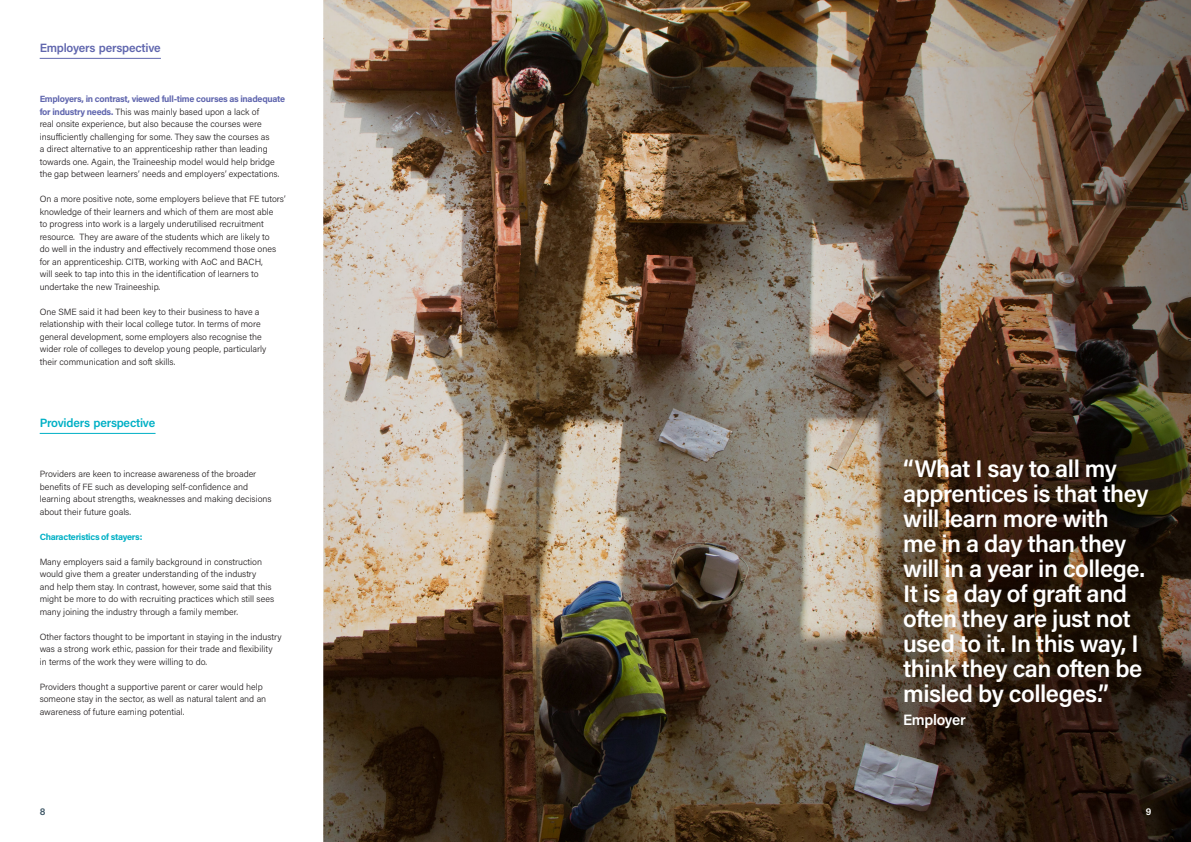
<style>
.page{position:relative;width:1191px;height:842px;background:#fff}
.page>*{position:absolute;margin:0;border:0;box-sizing:border-box;transform-origin:0 0}
.Big_quote{font:600 24px/25px "Acumin Pro";letter-spacing:-.02em;color:#fff}
.Big_quote-2{font:600 15px "Acumin Pro";letter-spacing:-.02em;color:#fff}
.t1{font:600 12px "Acumin Pro";letter-spacing:-.02em;color:#6066ae}
.t2{font:600 12px "Acumin Pro";letter-spacing:-.02em;color:#00b0c5}
.t3{font:600 10px "Acumin Pro";color:#425a69}
.t4{font:600 10px "Acumin Pro";color:#fff}
.t5{font:300 9px/12.5px "Acumin Pro";color:#231f20}
.t6{font:700 9px "Acumin Pro";letter-spacing:-.035em;color:#00b0c5}
.s1{font-weight:700;color:#6066ae}
</style>
<div class="page">
<img style="left:323px;top:0;width:868px;height:842px">
<hr style="left:40px;top:58px;width:121px;height:1px;background:#6066ae">
<hr style="left:40px;top:433px;width:115px;height:1px;background:#00b0c5">
<p class="t1" style="left:40px;top:40px;width:122px">Employers perspective</p>
<p class="t5" style="left:40px;top:92px;width:247px"><span class="s1">Employers, in contrast, viewed full-time courses as inadequate for industry needs.</span> This was mainly based upon a lack of<br>real onsite experience, but also because the courses were insufficiently challenging for some. They saw the courses as<br>a direct alternative to an apprenticeship rather than leading towards one. Again, the Traineeship model would help bridge the gap between learners’ needs and employers’ expectations.</p>
<p class="t5" style="left:40px;top:192px;width:247px">On a more positive note, some employers believe that FE tutors’ knowledge of their learners and which of them are most able<br>to progress into work is a largely underutilised recruitment resource. They are aware of the students which are likely to<br>do well in the industry and effectively recommend those ones for an apprenticeship. CITB, working with AoC and BACH,<br>will seek to tap into this in the identification of learners to undertake the new Traineeship.</p>
<p class="t5" style="left:40px;top:305px;width:228px">One SME said it had been key to their business to have a relationship with their local college tutor. In terms of more general development, some employers also recognise the wider role of colleges to develop young people, particularly their communication and soft skills.</p>
<p class="t2" style="left:40px;top:415px;width:117px">Providers perspective</p>
<p class="t5" style="left:40px;top:467px;width:233px">Providers are keen to increase awareness of the broader benefits of FE such as developing self-confidence and learning about strengths, weaknesses and making decisions about their future goals.</p>
<p class="t6" style="left:40px;top:530px;width:104px">Characteristics of stayers:</p>
<p class="t5" style="left:40px;top:555px;width:236px">Many employers said a family background in construction would give them a greater understanding of the industry<br>and help them stay. In contrast, however, some said that this might be more to do with recruiting practices which still sees many joining the industry through a family member.</p>
<p class="t5" style="left:40px;top:630px;width:243px">Other factors thought to be important in staying in the industry was a strong work ethic, passion for their trade and flexibility in terms of the work they were willing to do.</p>
<p class="t5" style="left:40px;top:680px;width:228px">Providers thought a supportive parent or carer would help someone stay in the sector, as well as natural talent and an awareness of future earning potential.</p>
<p class="Big_quote" style="left:903px;top:455px;width:247px">“What I say to all my apprentices is that they will learn more with<br>me in a day than they will in a year in college.<br>It is a day of graft and often they are just not used to it. In this way, I think they can often be misled by colleges.”</p>
<p class="Big_quote-2" style="left:903px;top:709px;width:64px">Employer</p>
<p class="t3" style="left:40px;top:804px;width:7px">8</p>
<p class="t4" style="left:1145px;top:804px;width:7px">9</p>
</div>
